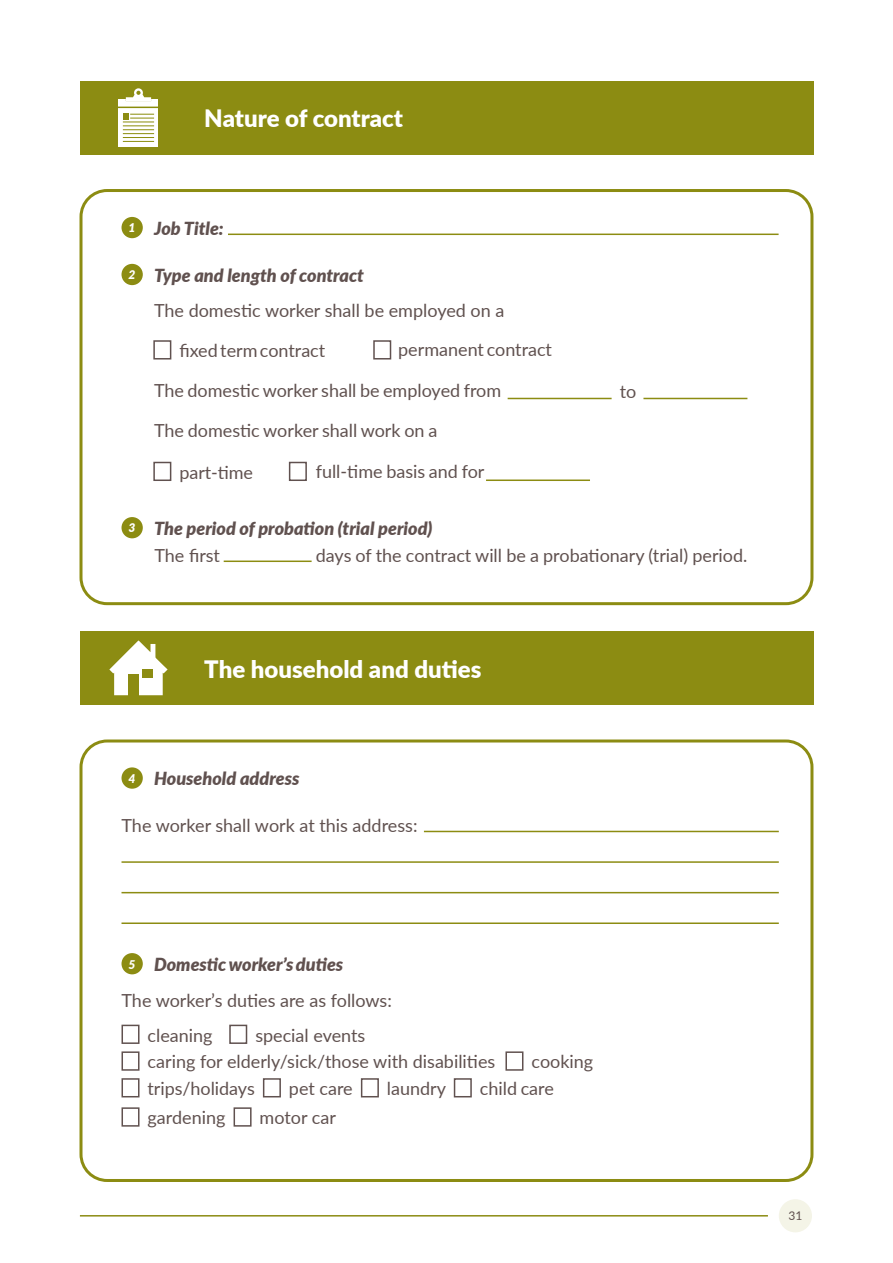
<style>
.page{position:relative;width:893px;height:1263px;background:#fff}
.page>*{position:absolute;margin:0;border:0;box-sizing:border-box;transform-origin:0 0}
.t1{font:900 24px "Lato";color:#fff}
.t2{font:18px/26.7px "Lato";color:#60514f}
.t3{font:italic 900 18px "Lato";color:#60514f}
.t4{font:italic 900 12px "Lato";color:#fff}
.t5{font:12px "Lato";color:#60514f}
</style>
<div class="page">
<div style="left:779px;top:1199px;width:33px;height:33px;background:#f4f4e7;border-radius:50%"></div>
<hr style="left:80px;top:1215px;width:688px;height:1px;background:#8c8c12">
<div style="left:80px;top:189px;width:733px;height:416px;border:3px solid #8c8c12;border-radius:26px"></div>
<div style="left:80px;top:739px;width:733px;height:443px;border:3px solid #8c8c12;border-radius:26px"></div>
<hr style="left:228px;top:234px;width:551px;height:1px;background:#8c8c12">
<hr style="left:508px;top:398px;width:104px;height:1px;background:#8c8c12">
<hr style="left:424px;top:831px;width:355px;height:1px;background:#8c8c12">
<hr style="left:122px;top:861px;width:657px;height:2px;background:#8c8c12">
<hr style="left:122px;top:892px;width:657px;height:1px;background:#8c8c12">
<hr style="left:122px;top:922px;width:657px;height:2px;background:#8c8c12">
<hr style="left:486px;top:479px;width:104px;height:2px;background:#8c8c12">
<hr style="left:224px;top:560px;width:88px;height:2px;background:#8c8c12">
<hr style="left:643px;top:398px;width:104px;height:1px;background:#8c8c12">
<div style="left:153px;top:340px;width:18px;height:19px;border:2px solid #60514f"></div>
<div style="left:153px;top:462px;width:18px;height:19px;border:2px solid #60514f"></div>
<div style="left:122px;top:1025px;width:18px;height:19px;border:2px solid #60514f"></div>
<div style="left:229px;top:1025px;width:18px;height:19px;border:2px solid #60514f"></div>
<div style="left:122px;top:1051px;width:18px;height:20px;border:2px solid #60514f"></div>
<div style="left:505px;top:1051px;width:18px;height:20px;border:2px solid #60514f"></div>
<div style="left:122px;top:1078px;width:18px;height:19px;border:2px solid #60514f"></div>
<div style="left:263px;top:1078px;width:18px;height:19px;border:2px solid #60514f"></div>
<div style="left:361px;top:1078px;width:18px;height:19px;border:2px solid #60514f"></div>
<div style="left:454px;top:1078px;width:18px;height:19px;border:2px solid #60514f"></div>
<div style="left:122px;top:1107px;width:18px;height:19px;border:2px solid #60514f"></div>
<div style="left:234px;top:1107px;width:18px;height:19px;border:2px solid #60514f"></div>
<div style="left:289px;top:462px;width:18px;height:19px;border:2px solid #60514f"></div>
<div style="left:373px;top:340px;width:18px;height:19px;border:2px solid #60514f"></div>
<div style="left:122px;top:217px;width:21px;height:21px;background:#8c8c12;border-radius:50%"></div>
<div style="left:122px;top:767px;width:21px;height:22px;background:#8c8c12;border-radius:50%"></div>
<div style="left:122px;top:264px;width:21px;height:21px;background:#8c8c12;border-radius:50%"></div>
<div style="left:122px;top:953px;width:21px;height:21px;background:#8c8c12;border-radius:50%"></div>
<div style="left:122px;top:517px;width:21px;height:21px;background:#8c8c12;border-radius:50%"></div>
<div style="left:80px;top:81px;width:733px;height:73px;background:#8c8c12"></div>
<div style="left:80px;top:631px;width:733px;height:74px;background:#8c8c12"></div>
<svg style="left:119px;top:100px;width:39px;height:47px"></svg>
<svg style="left:126px;top:88px;width:25px;height:13px"></svg>
<hr style="left:118px;top:107px;width:41px;height:1px;background:#8a8c0a">
<hr style="left:123px;top:122px;width:31px;height:1px;background:#8a8c0a">
<hr style="left:123px;top:125px;width:31px;height:1px;background:#8a8c0a">
<hr style="left:123px;top:129px;width:31px;height:1px;background:#8a8c0a">
<hr style="left:123px;top:133px;width:31px;height:1px;background:#8a8c0a">
<hr style="left:123px;top:137px;width:31px;height:1px;background:#8a8c0a">
<hr style="left:123px;top:141px;width:31px;height:1px;background:#8a8c0a">
<svg style="left:123px;top:113px;width:31px;height:6px"></svg>
<svg style="left:109px;top:640px;width:59px;height:55px"></svg>
<div style="left:143px;top:669px;width:10px;height:9px;background:#8c8c12"></div>
<div style="left:128px;top:674px;width:10px;height:22px;background:#8c8c12"></div>
<h1 class="t1" style="left:204px;top:101px;width:200px">Nature of contract</h1>
<p class="t4" style="left:129px;top:219px;width:8px">1</p>
<p class="t3" style="left:154px;top:215px;width:71px">Job Title:</p>
<p class="t4" style="left:129px;top:266px;width:8px">2</p>
<p class="t3" style="left:154px;top:262px;width:211px">Type and length of contract</p>
<p class="t2" style="left:154px;top:296px;width:352px">The domestic worker shall be employed on a</p>
<p class="t2" style="left:179px;top:336px;width:147px">fixed term contract</p>
<p class="t2" style="left:398px;top:335px;width:155px">permanent contract</p>
<p class="t2" style="left:154px;top:376px;width:349px">The domestic worker shall be employed from</p>
<p class="t2" style="left:620px;top:377px;width:18px">to</p>
<p class="t2" style="left:154px;top:417px;width:285px">The domestic worker shall work on a</p>
<p class="t2" style="left:179px;top:458px;width:75px">part-time</p>
<p class="t2" style="left:316px;top:457px;width:170px">full-time basis and for</p>
<p class="t4" style="left:129px;top:519px;width:8px">3</p>
<p class="t3" style="left:154px;top:514px;width:280px">The period of probation (trial period)</p>
<p class="t2" style="left:154px;top:541px;width:67px">The first</p>
<p class="t2" style="left:316px;top:541px;width:433px">days of the contract will be a probationary (trial) period.</p>
<h1 class="t1" style="left:204px;top:651px;width:279px">The household and duties</h1>
<p class="t4" style="left:129px;top:769px;width:8px">4</p>
<p class="t3" style="left:154px;top:765px;width:147px">Household address</p>
<p class="t2" style="left:121px;top:811px;width:297px">The worker shall work at this address:</p>
<p class="t4" style="left:129px;top:955px;width:8px">5</p>
<p class="t3" style="left:154px;top:950px;width:191px">Domestic worker’s duties</p>
<p class="t2" style="left:121px;top:986px;width:272px">The worker’s duties are as follows:</p>
<p class="t2" style="left:148px;top:1021px;width:349px;text-indent:108px">special events<br>caring for elderly/sick/those with disabilities</p>
<p class="t2" style="left:148px;top:1021px;width:67px">cleaning</p>
<p class="t2" style="left:532px;top:1048px;width:63px">cooking</p>
<p class="t2" style="left:148px;top:1074px;width:109px">trips/holidays</p>
<p class="t2" style="left:289px;top:1074px;width:65px">pet care</p>
<p class="t2" style="left:387px;top:1074px;width:61px">laundry</p>
<p class="t2" style="left:480px;top:1074px;width:76px">child care</p>
<p class="t2" style="left:148px;top:1103px;width:79px">gardening</p>
<p class="t2" style="left:260px;top:1103px;width:78px">motor car</p>
<p class="t5" style="left:788px;top:1207px;width:15px">31</p>
</div>
